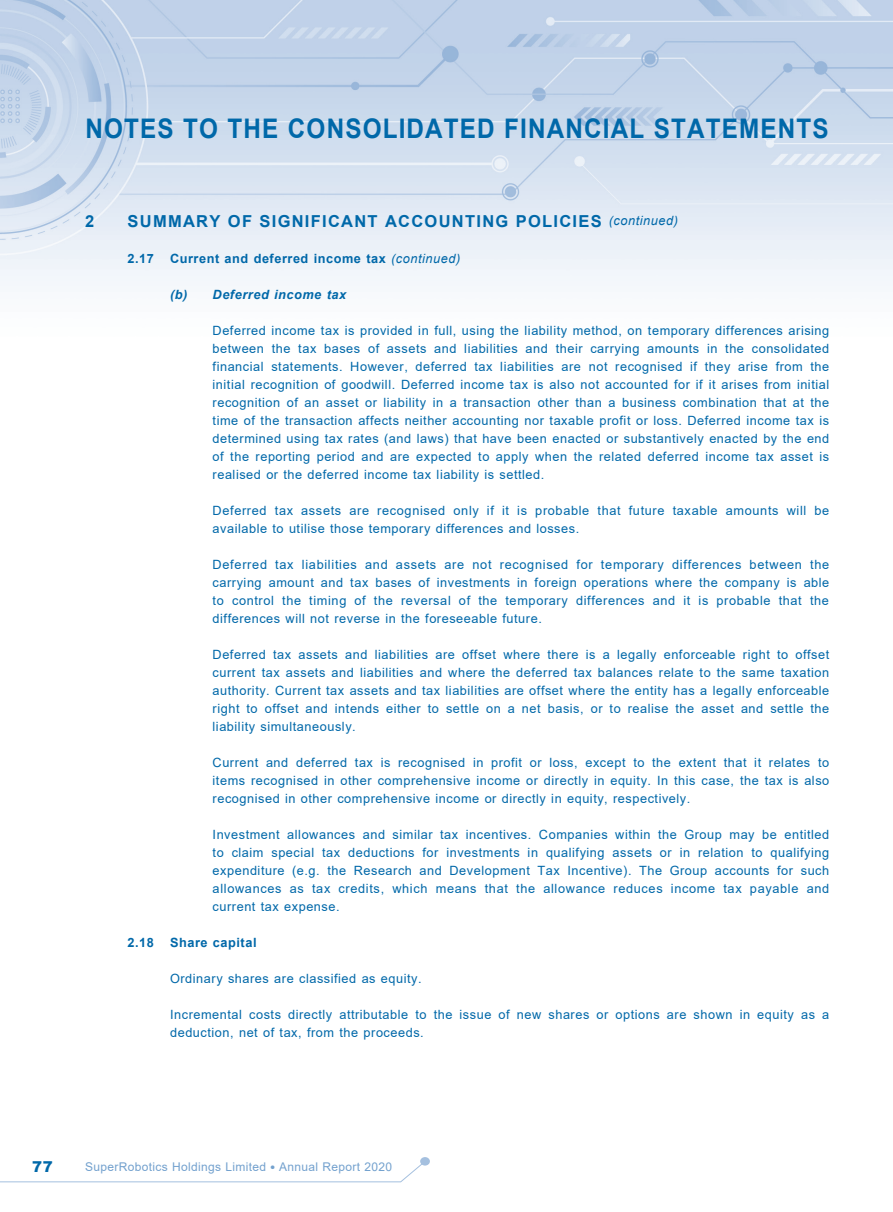
<style>
.page{position:relative;width:893px;height:1212px;background:#fff}
.page>*{position:absolute;margin:0;border:0;box-sizing:border-box;transform-origin:0 0}
.t1{font:700 27px "Arial";color:#0068a9;scale:.9 1}
.t2{font:700 16.5px "Arial";color:#0068a9}
.t3{font:900 15px "Arial";color:#0068a9}
.t4{font:12.75px/18px "Arial";letter-spacing:.04em;color:#0068a9;text-align:justify}
.t5{font:700 12.75px "Arial";letter-spacing:.04em;color:#0068a9}
.t6{font:italic 700 12.75px "Arial";letter-spacing:.04em;color:#0068a9}
.t7{font:italic 12.75px "Arial";letter-spacing:.04em;color:#0068a9}
.t8{font:12px "Arial";letter-spacing:.03em;color:#73a1ce}
.s1{font-weight:400;font-style:italic}
</style>
<div class="page">
<img style="left:0;top:0;width:893px;height:1183px">
<svg style="left:0;top:1160px;width:426px;height:22px"></svg>
<div style="left:420px;top:1157px;width:10px;height:8px;background:#a5c0df;border-radius:50%"></div>
<h1 class="t1" style="left:85px;top:109px;width:41px">NOTES</h1>
<h1 class="t1" style="left:183px;top:109px;width:69px">TO THE</h1>
<h1 class="t1" style="left:288px;top:109px;width:20px">CONSOLIDATED</h1>
<h1 class="t1" style="left:504px;top:109px;width:18px">FINANCIAL</h1>
<h1 class="t1" style="left:654px;top:109px;width:21px">STATEMENTS</h1>
<p class="t2" style="left:85px;top:209px;width:11px">2</p>
<p class="t2" style="left:128px;top:209px;width:27px">SUMMARY</p>
<p class="t2" style="left:228px;top:209px;width:44px">OF SIGNIFICANT</p>
<p class="t2" style="left:385px;top:209px;width:14px">ACCOUNTING</p>
<p class="t2" style="left:516px;top:209px;width:12px">POLICIES</p>
<p class="t7" style="left:609px;top:213px;width:71px">(continued)</p>
<p class="t5" style="left:128px;top:249px;width:28px">2.17</p>
<p class="t5" style="left:170px;top:249px;width:292px">CURRENT AND DEFERRED INCOME TAX <span class="s1">(continued)</span></p>
<p class="t6" style="left:170px;top:286px;width:178px">(b) Deferred income tax</p>
<p class="t4" style="left:213px;top:321px;width:618px">Deferred income tax is provided in full, using the liability method, on temporary differences arising between the tax bases of assets and liabilities and their carrying amounts in the consolidated financial statements. However, deferred tax liabilities are not recognised if they arise from the initial recognition of goodwill. Deferred income tax is also not accounted for if it arises from initial recognition of an asset or liability in a transaction other than a business combination that at the time of the transaction affects neither accounting nor taxable profit or loss. Deferred income tax is determined using tax rates (and laws) that have been enacted or substantively enacted by the end of the reporting period and are expected to apply when the related deferred income tax asset is realised or the deferred income tax liability is settled.</p>
<p class="t4" style="left:213px;top:501px;width:618px">Deferred tax assets are recognised only if it is probable that future taxable amounts will be available to utilise those temporary differences and losses.</p>
<p class="t4" style="left:213px;top:555px;width:618px">Deferred tax liabilities and assets are not recognised for temporary differences between the carrying amount and tax bases of investments in foreign operations where the company is able to control the timing of the reversal of the temporary differences and it is probable that the differences will not reverse in the foreseeable future.</p>
<p class="t4" style="left:213px;top:645px;width:618px">Deferred tax assets and liabilities are offset where there is a legally enforceable right to offset current tax assets and liabilities and where the deferred tax balances relate to the same taxation authority. Current tax assets and tax liabilities are offset where the entity has a legally enforceable right to offset and intends either to settle on a net basis, or to realise the asset and settle the liability simultaneously.</p>
<p class="t4" style="left:213px;top:753px;width:618px">Current and deferred tax is recognised in profit or loss, except to the extent that it relates to items recognised in other comprehensive income or directly in equity. In this case, the tax is also recognised in other comprehensive income or directly in equity, respectively.</p>
<p class="t4" style="left:213px;top:825px;width:618px">Investment allowances and similar tax incentives. Companies within the Group may be entitled to claim special tax deductions for investments in qualifying assets or in relation to qualifying expenditure (e.g. the Research and Development Tax Incentive). The Group accounts for such allowances as tax credits, which means that the allowance reduces income tax payable and current tax expense.</p>
<p class="t5" style="left:128px;top:933px;width:28px">2.18</p>
<p class="t5" style="left:170px;top:933px;width:88px">SHARE CAPITAL</p>
<p class="t4" style="left:170px;top:969px;width:253px">Ordinary shares are classified as equity.</p>
<p class="t4" style="left:170px;top:1005px;width:661px">Incremental costs directly attributable to the issue of new shares or options are shown in equity as a deduction, net of tax, from the proceeds.</p>
<p class="t3" style="left:32px;top:1155px;width:22px">77</p>
<p class="t8" style="left:85px;top:1159px;width:309px">SuperRobotics Holdings Limited <sup>●</sup> Annual Report 2020</p>
</div>
